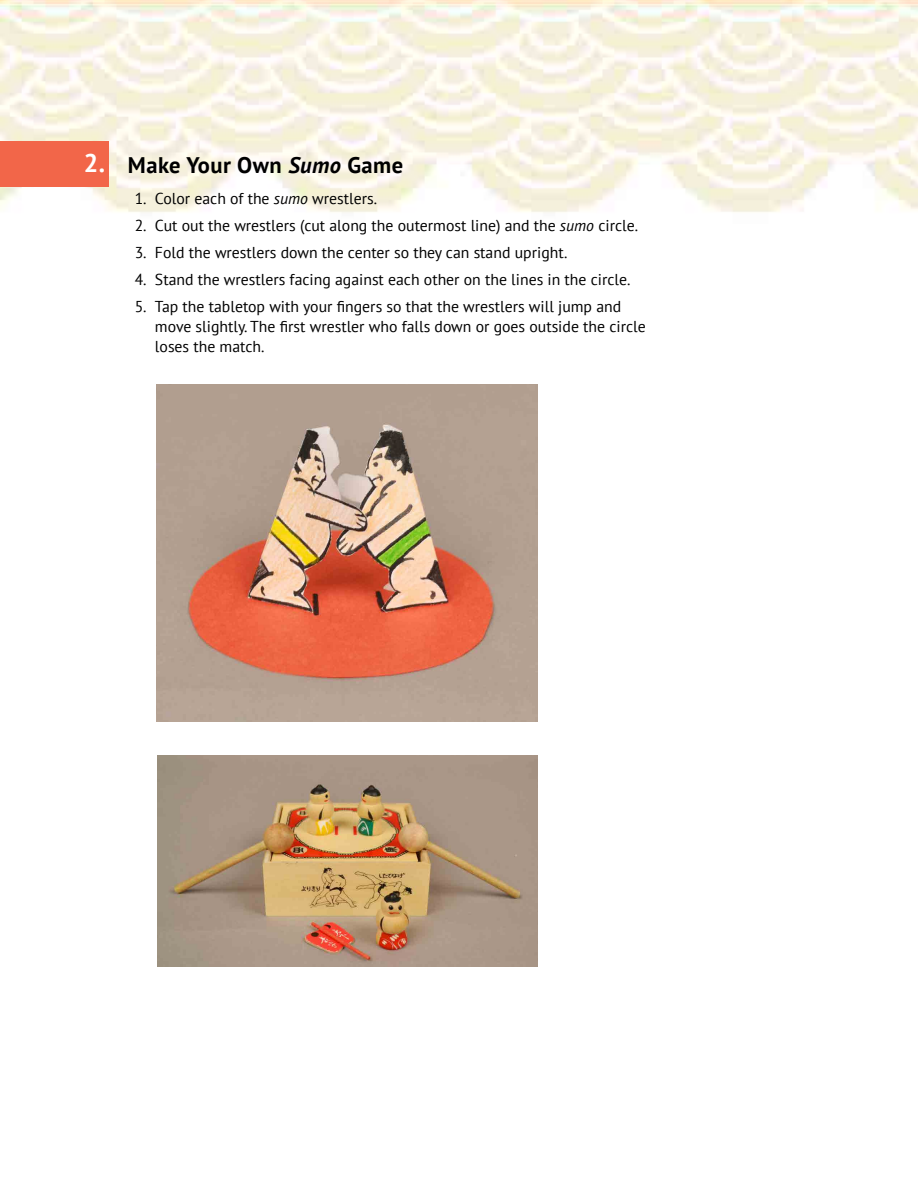
<style>
.page{position:relative;width:918px;height:1188px;background:#fff}
.page>*{position:absolute;margin:0;border:0;box-sizing:border-box;transform-origin:0 0}
.t1{font:700 25.5px "PT Sans";color:#fff}
.t2{font:700 22.5px "PT Sans";letter-spacing:.02em;color:#000}
.t3{font:15.75px/20.2px "PT Sans";color:#000}
.s1{font-style:italic}
</style>
<div class="page">
<img style="left:1px;top:0;width:917px;height:213px">
<div style="left:0;top:141px;width:109px;height:46px;background:#f26649"></div>
<img style="left:157px;top:384px;width:380px;height:338px">
<img style="left:157px;top:755px;width:380px;height:211px">
<h1 class="t1" style="left:84px;top:147px;width:23px">2.</h1>
<h2 class="t2" style="left:128px;top:150px;width:277px">Make Your Own <span class="s1">Sumo</span> Game</h2>
<p class="t3" style="left:135px;top:188px;width:244px">1. Color each of the <span class="s1">sumo</span> wrestlers.</p>
<p class="t3" style="left:135px;top:215px;width:505px">2. Cut out the wrestlers (cut along the outermost line) and the <span class="s1">sumo</span> circle.</p>
<p class="t3" style="left:135px;top:242px;width:434px">3. Fold the wrestlers down the center so they can stand upright.</p>
<p class="t3" style="left:135px;top:269px;width:497px">4. Stand the wrestlers facing against each other on the lines in the circle.</p>
<p class="t3" style="left:155px;top:296px;width:492px;text-indent:-20px">5. Tap the tabletop with your fingers so that the wrestlers will jump and move slightly. The first wrestler who falls down or goes outside the circle loses the match.</p>
</div>
